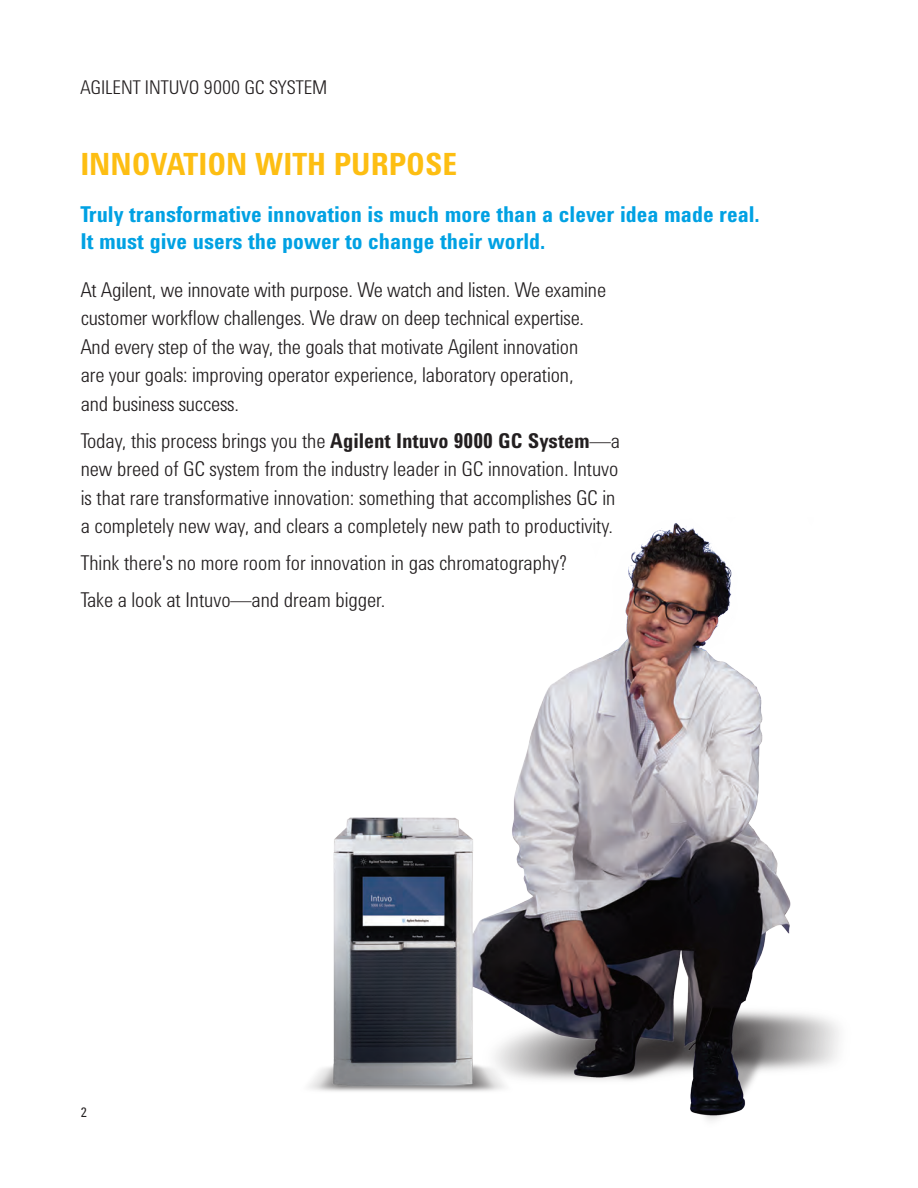
<style>
.page{position:relative;width:918px;height:1188px;background:#fff}
.page>*{position:absolute;margin:0;border:0;box-sizing:border-box;transform-origin:0 0}
.t1{font:700 31.5px "Agilent Condensed CFF";color:#fdbe12}
.t2{font:700 22.5px/27px "Agilent Condensed CFF";color:#00a1e3}
.t3{font:300 21px/28.5px "Agilent Condensed CFF";color:#231f20}
.t4{font:300 19.5px "Agilent Condensed CFF";color:#231f20}
.t5{font:13.5px "Agilent Condensed CFF";color:#231f20}
.s1{font-weight:700}
</style>
<div class="page">
<img style="left:309px;top:523px;width:530px;height:598px">
<p class="t4" style="left:80px;top:73px;width:248px">AGILENT INTUVO 9000 GC SYSTEM</p>
<h1 class="t1" style="left:80px;top:141px;width:378px">INNOVATION WITH PURPOSE</h1>
<p class="t2" style="left:80px;top:200px;width:681px">Truly transformative innovation is much more than a clever idea made real.<br>It must give users the power to change their world.</p>
<p class="t3" style="left:81px;top:274px;width:527px">At Agilent, we innovate with purpose. We watch and listen. We examine customer workflow challenges. We draw on deep technical expertise.<br>And every step of the way, the goals that motivate Agilent innovation are your goals: improving operator experience, laboratory operation, and business success.</p>
<p class="t3" style="left:81px;top:425px;width:541px">Today, this process brings you the <span class="s1">Agilent Intuvo 9000 GC System</span>—a new breed of GC system from the industry leader in GC innovation. Intuvo is that rare transformative innovation: something that accomplishes GC in a completely new way, and clears a completely new path to productivity.</p>
<p class="t3" style="left:81px;top:543px;width:488px;line-height:37px">Think there's no more room for innovation in gas chromatography?<br>Take a look at Intuvo—and dream bigger.</p>
<p class="t5" style="left:81px;top:1102px;width:8px">2</p>
</div>
